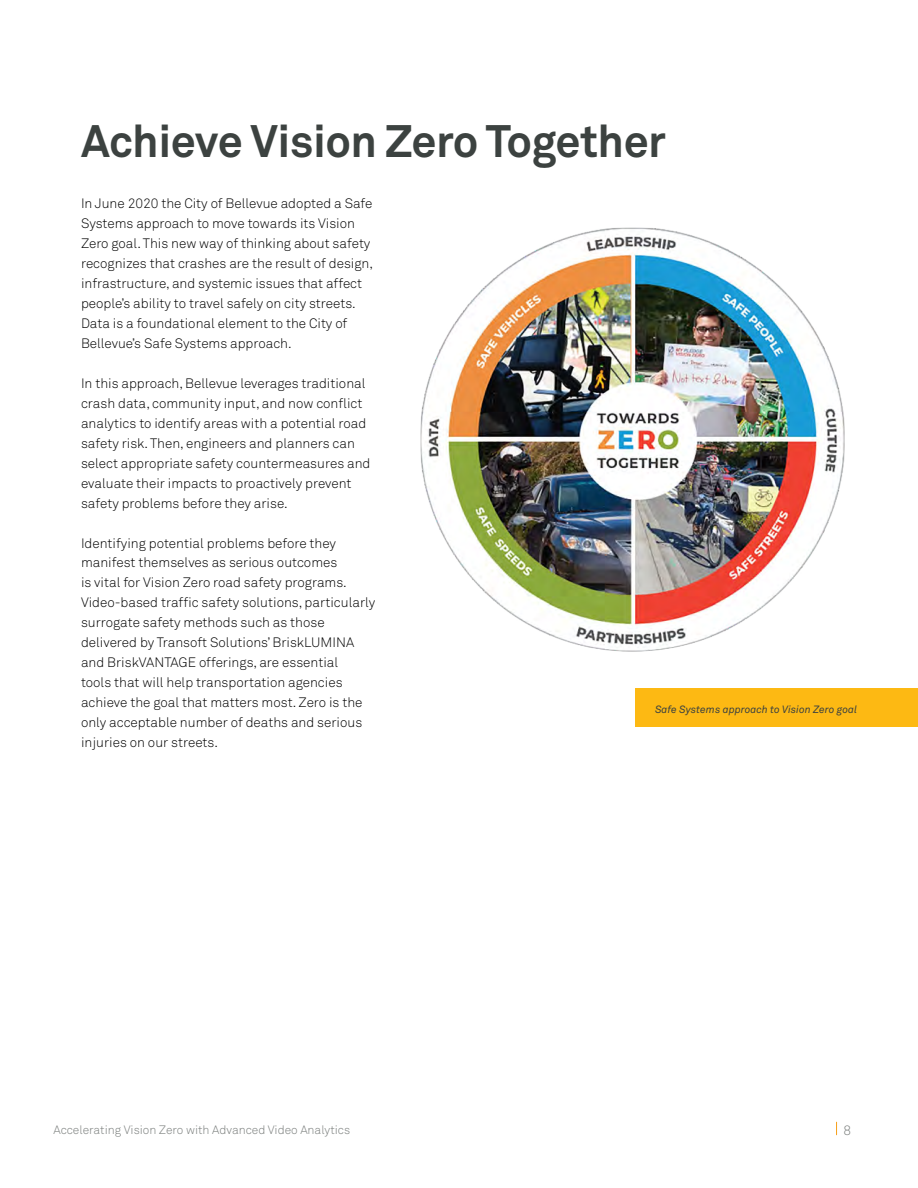
<style>
.page{position:relative;width:918px;height:1188px;background:#fff}
.page>*{position:absolute;margin:0;border:0;box-sizing:border-box;transform-origin:0 0}
.t1{font:700 45px "Akkurat Pro";letter-spacing:-.01em;color:#3c4240}
.t2{font:300 13.5px/20px "Akkurat Pro";color:#000}
.t3{font:300 13.5px "Akkurat Pro";color:#797d7b}
.t4{font:300 12px "Akkurat Pro";color:#797d7b}
.t5{font:italic 10.5px "Akkurat Pro";color:#3c4240}
</style>
<div class="page">
<svg style="left:836px;top:1122px;width:1px;height:13px"></svg>
<img style="left:421px;top:228px;width:424px;height:424px">
<div style="left:635px;top:688px;width:283px;height:39px;background:#fdb913"></div>
<h1 class="t1" style="left:81px;top:113px;width:587px">Achieve Vision Zero Together</h1>
<p class="t2" style="left:81px;top:194px;width:294px">In June 2020 the City of Bellevue adopted a Safe Systems approach to move towards its Vision Zero goal. This new way of thinking about safety recognizes that crashes are the result of design, infrastructure, and systemic issues that affect people’s ability to travel safely on city streets.<br>Data is a foundational element to the City of Bellevue’s Safe Systems approach.</p>
<p class="t2" style="left:81px;top:373px;width:291px">In this approach, Bellevue leverages traditional crash data, community input, and now conflict analytics to identify areas with a potential road safety risk. Then, engineers and planners can select appropriate safety countermeasures and evaluate their impacts to proactively prevent safety problems before they arise.</p>
<p class="t2" style="left:81px;top:533px;width:296px">Identifying potential problems before they manifest themselves as serious outcomes<br>is vital for Vision Zero road safety programs.<br>Video-based traffic safety solutions, particularly surrogate safety methods such as those delivered by Transoft Solutions’ BriskLUMINA and BriskVANTAGE offerings, are essential<br>tools that will help transportation agencies achieve the goal that matters most. Zero is the only acceptable number of deaths and serious injuries on our streets.</p>
<p class="t5" style="left:655px;top:703px;width:204px">Safe Systems approach to Vision Zero goal</p>
<p class="t4" style="left:53px;top:1122px;width:298px">Accelerating Vision Zero with Advanced Video Analytics</p>
<p class="t3" style="left:843px;top:1122px;width:9px">8</p>
</div>
